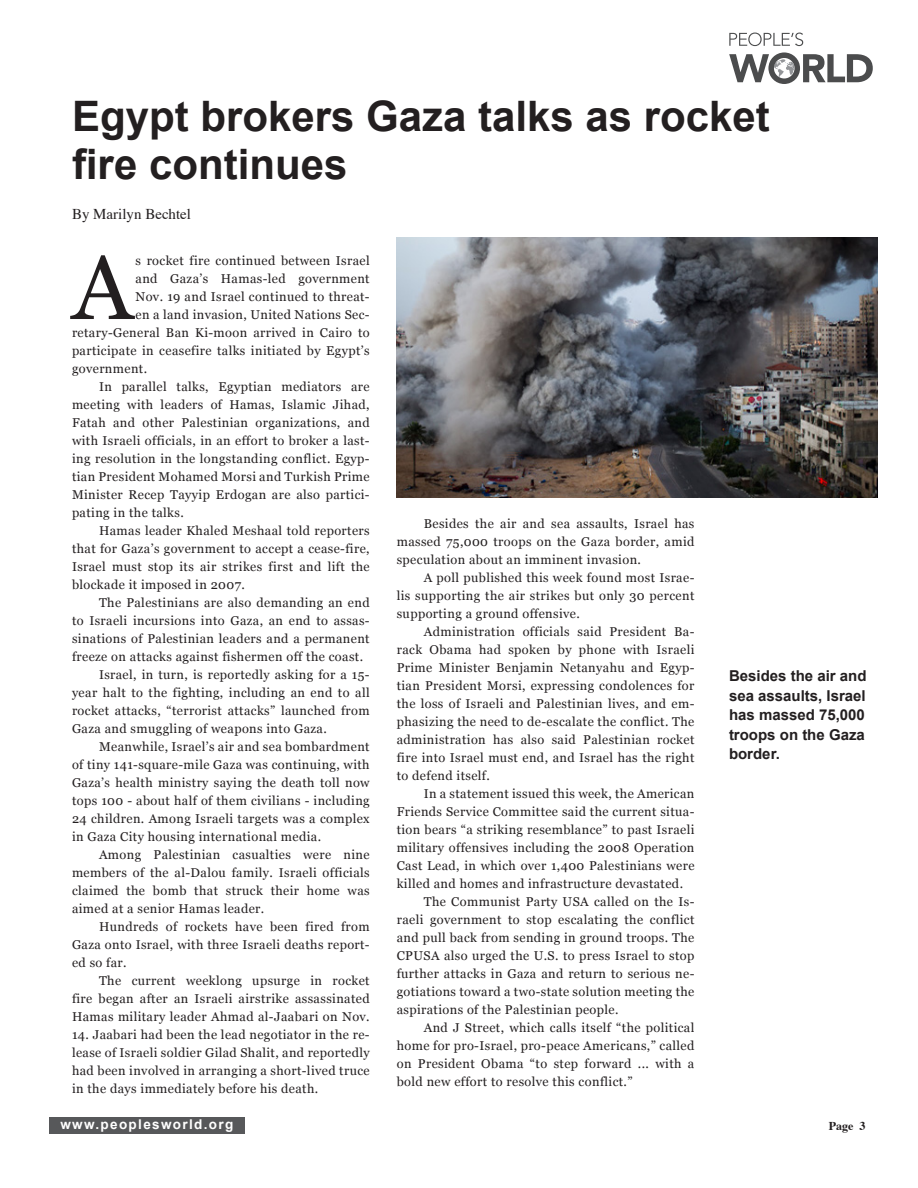
<style>
.page{position:relative;width:918px;height:1188px;background:#fff}
.page>*{position:absolute;margin:0;border:0;box-sizing:border-box;transform-origin:0 0}
.caps_paragraph{font:90.75px "Georgia";color:#231f20}
.title_arial-medium{font:700 42px/48px "Arial";color:#231f20}
.quote{font:700 15px/19.5px "Arial";color:#231f20;text-align:justify}
.by_line{font:15px "Times";color:#231f20}
.t1{font:700 13.5px "Arial";letter-spacing:.1em;color:#fff}
.body-text{font:12.75px/18px "Georgia";letter-spacing:.03em;color:#231f20;text-align:justify}
.caps_paragraph-2{font:12.75px "Georgia";letter-spacing:.03em;color:#231f20}
.by_line-2{font:700 12px "Times";color:#231f20}
</style>
<div class="page">
<div style="left:49px;top:1118px;width:196px;height:16px;background:#57585a"></div>
<svg style="left:729px;top:33px;width:74px;height:13px"></svg>
<svg style="left:729px;top:52px;width:144px;height:32px"></svg>
<img style="left:397px;top:237px;width:480px;height:260px">
<p class="title_arial-medium" style="left:72px;top:93px;width:699px">Egypt brokers Gaza talks as rocket fire continues</p>
<p class="by_line" style="left:72px;top:200px;width:121px">By Marilyn Bechtel</p>
<p class="caps_paragraph" style="left:72px;top:233px;width:62px">A</p>
<p class="caps_paragraph-2" style="left:136px;top:253px;width:236px">s rocket fire continued between Israel</p>
<p class="caps_paragraph-2" style="left:136px;top:271px;width:236px">and Gaza’s Hamas-led government</p>
<p class="caps_paragraph-2" style="left:136px;top:289px;width:236px">Nov. 19 and Israel continued to threat-</p>
<p class="caps_paragraph-2" style="left:136px;top:307px;width:236px">en a land invasion, United Nations Sec-</p>
<p class="caps_paragraph-2" style="left:72px;top:325px;width:299px">retary-General Ban Ki-moon arrived in Cairo to</p>
<p class="caps_paragraph-2" style="left:72px;top:343px;width:299px">participate in ceasefire talks initiated by Egypt’s</p>
<p class="caps_paragraph-2" style="left:72px;top:361px;width:77px">government.</p>
<p class="body-text" style="left:72px;top:378px;width:299px;text-indent:27px">In parallel talks, Egyptian mediators are meeting with leaders of Hamas, Islamic Jihad, Fatah and other Palestinian organizations, and with Israeli officials, in an effort to broker a last&shy;ing resolution in the longstanding conflict. Egyp&shy;tian President Mohamed Morsi and Turkish Prime Minister Recep Tayyip Erdogan are also partici&shy;pating in the talks.</p>
<p class="body-text" style="left:72px;top:522px;width:299px;text-indent:27px">Hamas leader Khaled Meshaal told reporters that for Gaza’s government to accept a cease-fire, Israel must stop its air strikes first and lift the blockade it imposed in 2007.</p>
<p class="body-text" style="left:72px;top:594px;width:299px;text-indent:27px">The Palestinians are also demanding an end to Israeli incursions into Gaza, an end to assas&shy;sinations of Palestinian leaders and a permanent freeze on attacks against fishermen off the coast.</p>
<p class="body-text" style="left:72px;top:666px;width:299px;text-indent:27px">Israel, in turn, is reportedly asking for a 15- year halt to the fighting, including an end to all rocket attacks, “terrorist attacks” launched from Gaza and smuggling of weapons into Gaza.</p>
<p class="body-text" style="left:72px;top:738px;width:299px;text-indent:27px">Meanwhile, Israel’s air and sea bombardment of tiny 141-square-mile Gaza was continuing, with Gaza’s health ministry saying the death toll now tops 100 - about half of them civilians - including 24 children. Among Israeli targets was a complex in Gaza City housing international media.</p>
<p class="body-text" style="left:72px;top:846px;width:299px;text-indent:27px">Among Palestinian casualties were nine members of the al-Dalou family. Israeli officials claimed the bomb that struck their home was aimed at a senior Hamas leader.</p>
<p class="body-text" style="left:72px;top:918px;width:299px;text-indent:27px">Hundreds of rockets have been fired from Gaza onto Israel, with three Israeli deaths report&shy;ed so far.</p>
<p class="body-text" style="left:72px;top:972px;width:299px;text-indent:27px">The current weeklong upsurge in rocket fire began after an Israeli airstrike assassinated Hamas military leader Ahmad al-Jaabari on Nov.</p>
<p class="body-text" style="left:72px;top:1026px;width:299px">14. Jaabari had been the lead negotiator in the re&shy;lease of Israeli soldier Gilad Shalit, and reportedly had been involved in arranging a short-lived truce in the days immediately before his death.</p>
<p class="t1" style="left:60px;top:1116px;width:174px">www.peoplesworld.org</p>
<p class="body-text" style="left:397px;top:515px;width:299px;text-indent:27px">Besides the air and sea assaults, Israel has massed 75,000 troops on the Gaza border, amid speculation about an imminent invasion.</p>
<p class="body-text" style="left:397px;top:569px;width:299px;text-indent:27px">A poll published this week found most Israe&shy;lis supporting the air strikes but only 30 percent supporting a ground offensive.</p>
<p class="body-text" style="left:397px;top:623px;width:299px;text-indent:27px">Administration officials said President Ba&shy;rack Obama had spoken by phone with Israeli Prime Minister Benjamin Netanyahu and Egyp&shy;tian President Morsi, expressing condolences for the loss of Israeli and Palestinian lives, and em&shy;phasizing the need to de-escalate the conflict. The administration has also said Palestinian rocket fire into Israel must end, and Israel has the right to defend itself.</p>
<p class="body-text" style="left:397px;top:785px;width:299px;text-indent:27px">In a statement issued this week, the American Friends Service Committee said the current situa&shy;tion bears “a striking resemblance” to past Israeli military offensives including the 2008 Operation Cast Lead, in which over 1,400 Palestinians were killed and homes and infrastructure devastated.</p>
<p class="body-text" style="left:397px;top:893px;width:299px;text-indent:27px">The Communist Party USA called on the Is&shy;raeli government to stop escalating the conflict and pull back from sending in ground troops. The CPUSA also urged the U.S. to press Israel to stop further attacks in Gaza and return to serious ne&shy;gotiations toward a two-state solution meeting the aspirations of the Palestinian people.</p>
<p class="body-text" style="left:397px;top:1019px;width:299px;text-indent:27px">And J Street, which calls itself “the political home for pro-Israel, pro-peace Americans,” called on President Obama “to step forward ... with a bold new effort to resolve this conflict.”</p>
<p class="quote" style="left:729px;top:667px;width:139px">Besides the air and sea assaults, Israel has massed 75,000 troops on the Gaza border.</p>
<p class="by_line-2" style="left:829px;top:1114px;width:38px">Page 3</p>
</div>
